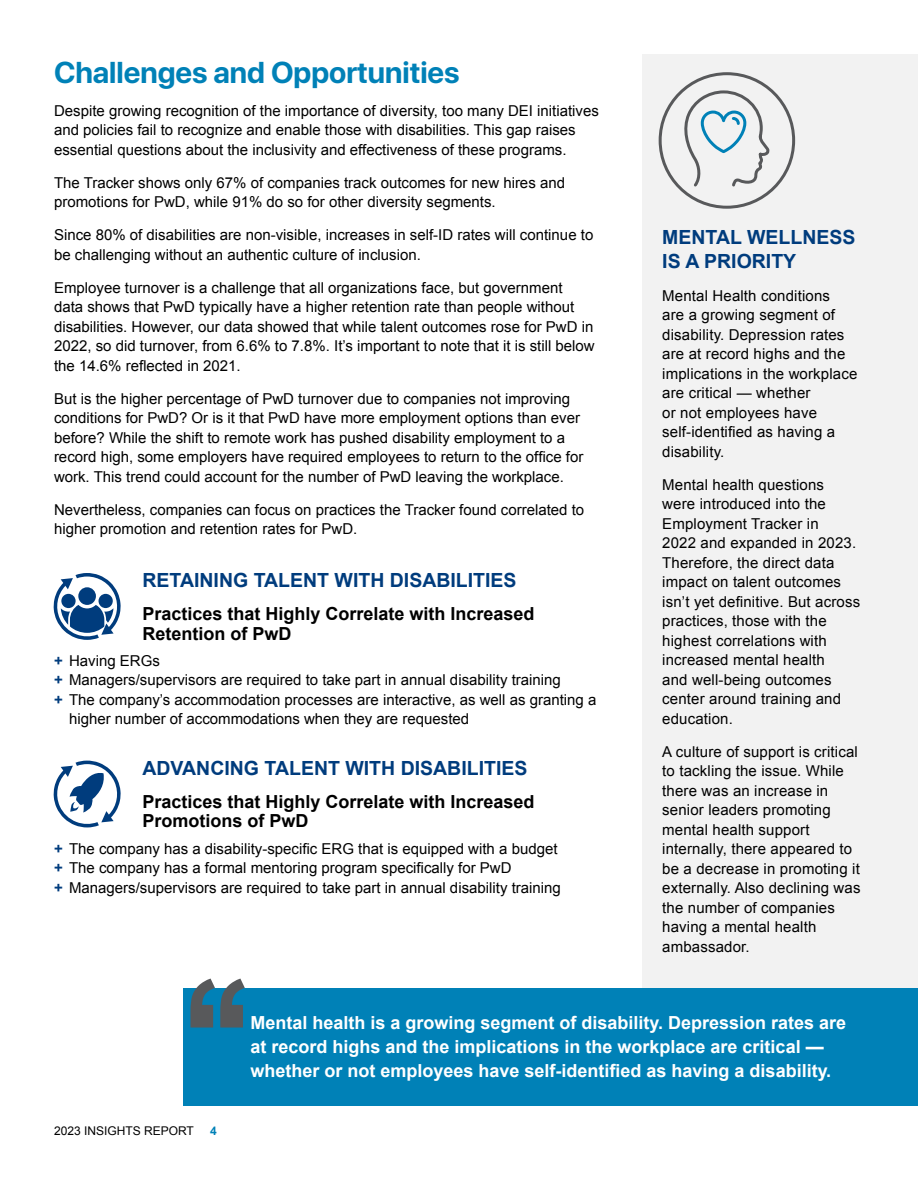
<style>
.page{position:relative;width:918px;height:1188px;background:#fff}
.page>*{position:absolute;margin:0;border:0;box-sizing:border-box;transform-origin:0 0}
.HEADING_1{font:700 30px "SF Pro Display";color:#0081b7}
.HEADING_2{font:700 19.5px/24px "Arial";color:#003c7d}
.PULL_QUOTE_-_WHITE{font:700 18px/24px "Arial";color:#fff}
.HEADING_3{font:700 18px/19.5px "Arial";color:#000}
.BODY{font:15px/19.5px "Arial";color:#000}
.Bios{font:12px "Arial";color:#000}
.Bios-2{font:700 12px "Arial";color:#0081b7}
.s1{font-weight:700;color:#003c7d}
</style>
<div class="page">
<div style="left:642px;top:54px;width:276px;height:964px;background:#f2f2f2"></div>
<div style="left:183px;top:988px;width:735px;height:117px;background:#0081b7"></div>
<svg style="left:190px;top:979px;width:55px;height:49px"></svg>
<div style="left:659px;top:72px;width:136px;height:137px;border:3px solid #58595b;border-radius:50%"></div>
<svg style="left:683px;top:89px;width:89px;height:100px"></svg>
<svg style="left:54px;top:573px;width:67px;height:67px"></svg>
<svg style="left:54px;top:761px;width:67px;height:66px"></svg>
<p class="HEADING_1" style="left:54px;top:55px;width:407px">Challenges and Opportunities</p>
<p class="BODY" style="left:54px;top:101px;width:546px">Despite growing recognition of the importance of diversity, too many DEI initiatives and policies fail to recognize and enable those with disabilities. This gap raises essential questions about the inclusivity and effectiveness of these programs.</p>
<p class="BODY" style="left:54px;top:173px;width:513px">The Tracker shows only 67% of companies track outcomes for new hires and promotions for PwD, while 91% do so for other diversity segments.</p>
<p class="BODY" style="left:54px;top:225px;width:541px">Since 80% of disabilities are non-visible, increases in self-ID rates will continue to be challenging without an authentic culture of inclusion.</p>
<p class="BODY" style="left:54px;top:278px;width:542px">Employee turnover is a challenge that all organizations face, but government data shows that PwD typically have a higher retention rate than people without disabilities. However, our data showed that while talent outcomes rose for PwD in 2022, so did turnover, from 6.6% to 7.8%. It’s important to note that it is still below the 14.6% reflected in 2021.</p>
<p class="BODY" style="left:54px;top:389px;width:531px">But is the higher percentage of PwD turnover due to companies not improving conditions for PwD? Or is it that PwD have more employment options than ever before? While the shift to remote work has pushed disability employment to a record high, some employers have required employees to return to the office for work. This trend could account for the number of PwD leaving the workplace.</p>
<p class="BODY" style="left:54px;top:500px;width:532px">Nevertheless, companies can focus on practices the Tracker found correlated to higher promotion and retention rates for PwD.</p>
<p class="HEADING_2" style="left:142px;top:569px;width:376px">RETAINING TALENT WITH DISABILITIES</p>
<p class="HEADING_3" style="left:142px;top:605px;width:394px">Practices that Highly Correlate with Increased<br>Retention of PwD</p>
<p class="BODY" style="left:54px;top:651px;width:107px"><span class="s1">+</span> Having ERGs</p>
<p class="BODY" style="left:54px;top:671px;width:508px"><span class="s1">+</span> Managers/supervisors are required to take part in annual disability training</p>
<p class="BODY" style="left:69px;top:690px;width:529px;text-indent:-15px"><span class="s1">+</span> The company’s accommodation processes are interactive, as well as granting a higher number of accommodations when they are requested</p>
<p class="HEADING_2" style="left:142px;top:757px;width:386px">ADVANCING TALENT WITH DISABILITIES</p>
<p class="HEADING_3" style="left:142px;top:792px;width:394px">Practices that Highly Correlate with Increased<br>Promotions of PwD</p>
<p class="BODY" style="left:54px;top:839px;width:505px"><span class="s1">+</span> The company has a disability-specific ERG that is equipped with a budget</p>
<p class="BODY" style="left:54px;top:858px;width:459px"><span class="s1">+</span> The company has a formal mentoring program specifically for PwD</p>
<p class="BODY" style="left:54px;top:878px;width:508px"><span class="s1">+</span> Managers/supervisors are required to take part in annual disability training</p>
<p class="HEADING_2" style="left:662px;top:226px;width:195px">MENTAL WELLNESS<br>IS A PRIORITY</p>
<p class="BODY" style="left:662px;top:286px;width:197px">Mental Health conditions<br>are a growing segment of disability. Depression rates are at record highs and the implications in the workplace are critical — whether<br>or not employees have self-identified as having a disability.</p>
<p class="BODY" style="left:662px;top:475px;width:199px">Mental health questions were introduced into the<br>Employment Tracker in<br>2022 and expanded in 2023.<br>Therefore, the direct data impact on talent outcomes isn’t yet definitive. But across practices, those with the highest correlations with increased mental health<br>and well-being outcomes center around training and education.</p>
<p class="BODY" style="left:662px;top:742px;width:200px">A culture of support is critical to tackling the issue. While there was an increase in senior leaders promoting mental health support internally, there appeared to be a decrease in promoting it externally. Also declining was the number of companies having a mental health ambassador.</p>
<p class="Bios" style="left:54px;top:1123px;width:141px">2023 INSIGHTS REPORT</p>
<p class="Bios-2" style="left:210px;top:1123px;width:8px">4</p>
<p class="PULL_QUOTE_-_WHITE" style="left:250px;top:1012px;width:597px">Mental health is a growing segment of disability. Depression rates are at record highs and the implications in the workplace are critical — whether or not employees have self-identified as having a disability.</p>
</div>
